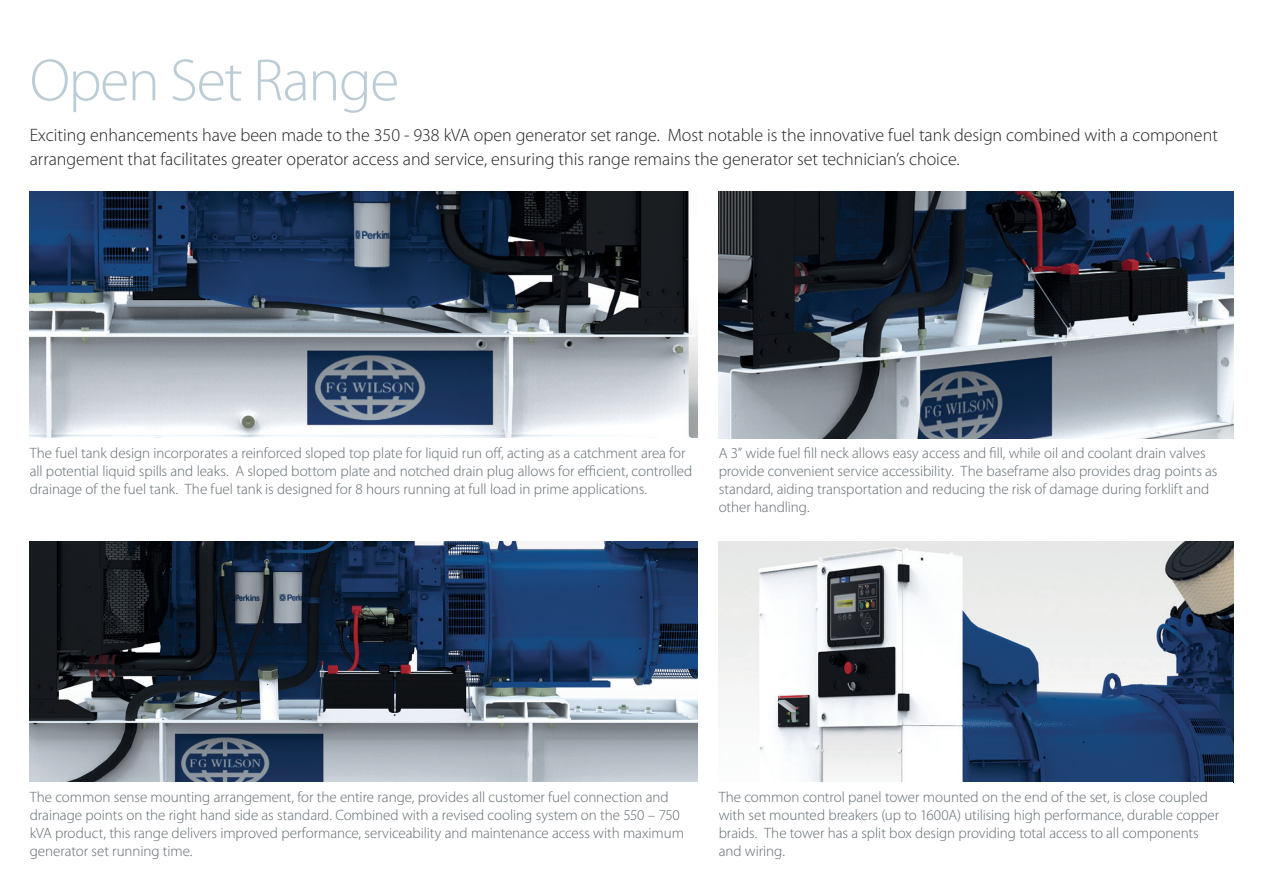
<style>
.page{position:relative;width:1263px;height:893px;background:#fff}
.page>*{position:absolute;margin:0;border:0;box-sizing:border-box;transform-origin:0 0}
.t1{font:300 60px "Myriad Pro";letter-spacing:-.025em;color:#bcccd6}
.t2{font:300 18px/24px "Myriad Pro";color:#231f20}
.t3{font:300 15px/18px "Myriad Pro";letter-spacing:-.005em;color:#5f696f}
</style>
<div class="page">
<img style="left:30px;top:191px;width:667px;height:247px">
<img style="left:719px;top:542px;width:514px;height:240px">
<img style="left:30px;top:542px;width:667px;height:240px">
<img style="left:719px;top:191px;width:514px;height:248px">
<h1 class="t1" style="left:30px;top:44px;width:371px">Open Set Range</h1>
<p class="t2" style="left:30px;top:123px;width:1189px">Exciting enhancements have been made to the 350 - 938 kVA open generator set range. Most notable is the innovative fuel tank design combined with a component arrangement that facilitates greater operator access and service, ensuring this range remains the generator set technician’s choice.</p>
<p class="t3" style="left:30px;top:444px;width:664px">The fuel tank design incorporates a reinforced sloped top plate for liquid run off, acting as a catchment area for all potential liquid spills and leaks. A sloped bottom plate and notched drain plug allows for efficient, controlled drainage of the fuel tank. The fuel tank is designed for 8 hours running at full load in prime applications.</p>
<p class="t3" style="left:719px;top:444px;width:500px">A 3” wide fuel fill neck allows easy access and fill, while oil and coolant drain valves provide convenient service accessibility. The baseframe also provides drag points as standard, aiding transportation and reducing the risk of damage during forklift and other handling.</p>
<p class="t3" style="left:30px;top:787px;width:656px">The common sense mounting arrangement, for the entire range, provides all customer fuel connection and drainage points on the right hand side as standard. Combined with a revised cooling system on the 550 – 750 kVA product, this range delivers improved performance, serviceability and maintenance access with maximum generator set running time.</p>
<p class="t3" style="left:719px;top:788px;width:502px">The common control panel tower mounted on the end of the set, is close coupled with set mounted breakers (up to 1600A) utilising high performance, durable copper braids. The tower has a split box design providing total access to all components and wiring.</p>
</div>
